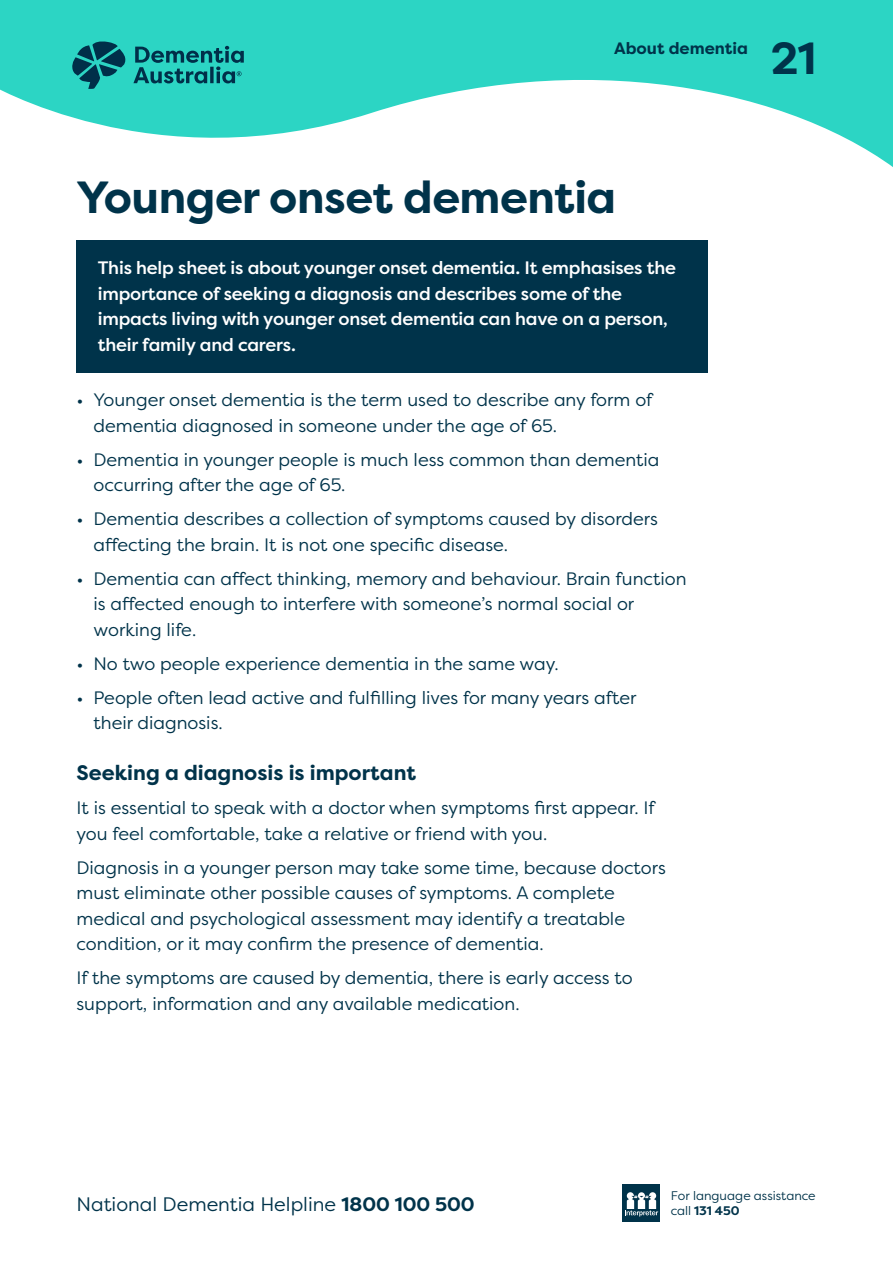
<style>
.page{position:relative;width:893px;height:1263px;background:#fff}
.page>*{position:absolute;margin:0;border:0;box-sizing:border-box;transform-origin:0 0}
.t1{font:700 45px "Filson Pro";letter-spacing:-.01em;color:#00334a}
.t2{font:700 21px "Filson Pro";color:#00334a}
.t3{font:19.5px "Filson Pro";color:#00334a}
.Body{font:18px/25.5px "Filson Pro";color:#00334a}
.Body__intro__White{font:500 18px/25.5px "Filson Pro";letter-spacing:-.01em;color:#fff}
.t4{font:700 16.5px "Filson Pro";color:#00334a}
.t5{font:12.45px "Filson Pro";color:#00334a}
.t6{font:700 12.45px "Filson Pro";letter-spacing:.005em;color:#00334a}
.s1{font-weight:700}
.s2{font-weight:400}
</style>
<div class="page">
<svg style="left:0;top:0;width:893px;height:167px;fill:#2cd5c4"></svg>
<div style="left:623px;top:1184px;width:37px;height:37px;background:#00334a"></div>
<svg style="left:625px;top:1192px;width:33px;height:24px"></svg>
<svg style="left:72px;top:41px;width:172px;height:48px;background:#1d9d9a"></svg>
<div style="left:77px;top:240px;width:631px;height:132px;background:#00334a"></div>
<p class="t4" style="left:614px;top:38px;width:135px">About dementia</p>
<h1 class="t1" style="left:771px;top:30px;width:47px">21</h1>
<h1 class="t1" style="left:77px;top:169px;width:541px">Younger onset dementia</h1>
<p class="Body__intro__White" style="left:98px;top:255px;width:580px">This help sheet is about younger onset dementia. It emphasises the importance of seeking a diagnosis and describes some of the impacts living with younger onset dementia can have on a person, their family and carers.</p>
<p class="Body" style="left:94px;top:387px;width:560px;text-indent:-17px">• Younger onset dementia is the term used to describe any form of dementia diagnosed in someone under the age of 65.</p>
<p class="Body" style="left:94px;top:446px;width:567px;text-indent:-17px">• Dementia in younger people is much less common than dementia occurring after the age of 65.</p>
<p class="Body" style="left:94px;top:506px;width:566px;text-indent:-17px">• Dementia describes a collection of symptoms caused by disorders affecting the brain. It is not one specific disease.</p>
<p class="Body" style="left:94px;top:565px;width:595px;text-indent:-17px">• Dementia can affect thinking, memory and behaviour. Brain function is affected enough to interfere with someone’s normal social or working life.</p>
<p class="Body" style="left:77px;top:650px;width:484px">• No two people experience dementia in the same way.</p>
<p class="Body" style="left:94px;top:684px;width:545px;text-indent:-17px">• People often lead active and fulfilling lives for many years after their diagnosis.</p>
<h2 class="t2" style="left:77px;top:760px;width:341px">Seeking a diagnosis is important</h2>
<p class="Body" style="left:77px;top:795px;width:580px">It is essential to speak with a doctor when symptoms first appear. If you feel comfortable, take a relative or friend with you.</p>
<p class="Body" style="left:77px;top:854px;width:591px">Diagnosis in a younger person may take some time, because doctors must eliminate other possible causes of symptoms. A complete medical and psychological assessment may identify a treatable condition, or it may confirm the presence of dementia.</p>
<p class="Body" style="left:77px;top:965px;width:558px">If the symptoms are caused by dementia, there is early access to support, information and any available medication.</p>
<p class="t5" style="left:671px;top:1187px;width:146px">For language assistance</p>
<p class="t3" style="left:77px;top:1191px;width:400px">National Dementia Helpline <span class="s1">1800 100 500</span></p>
<p class="t6" style="left:671px;top:1202px;width:70px"><span class="s2">call</span> 131 450</p>
</div>
